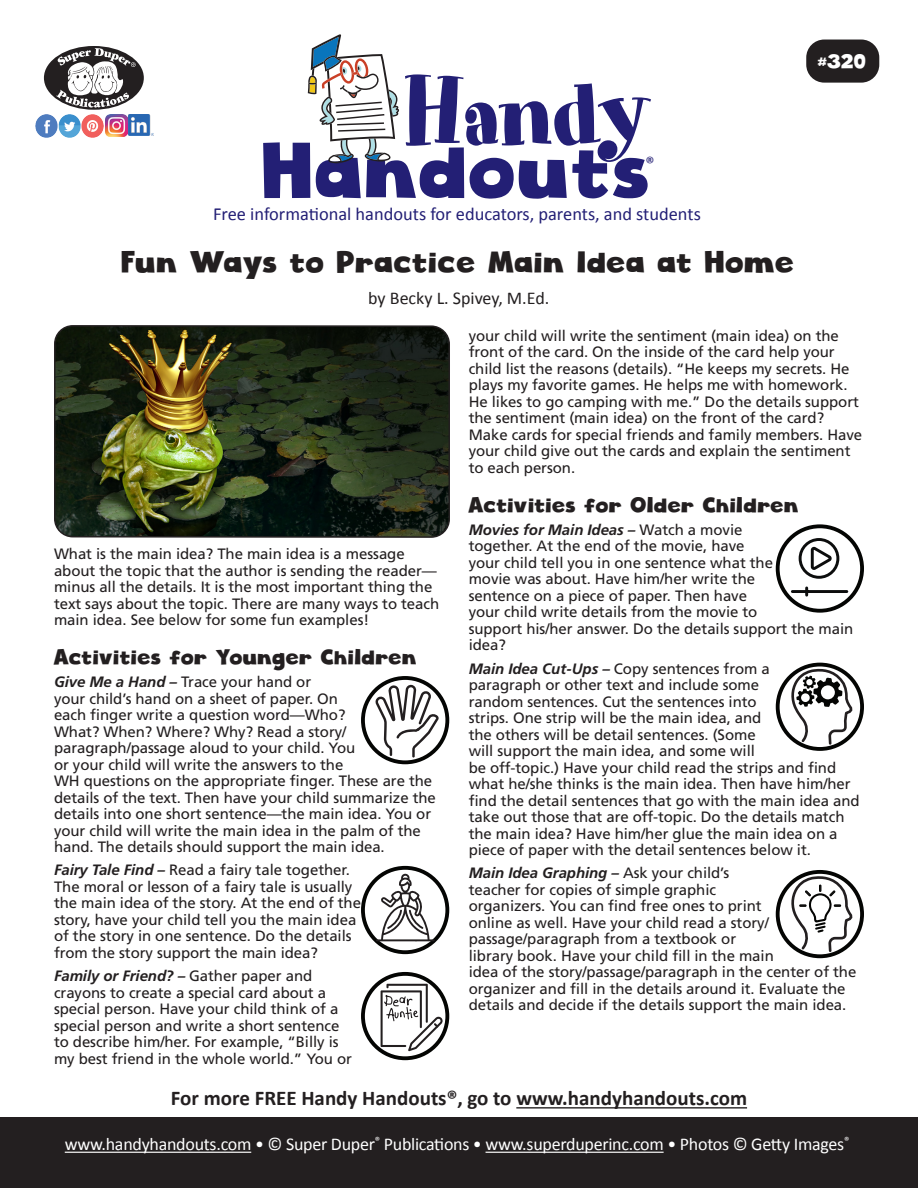
<style>
.page{position:relative;width:918px;height:1188px;background:#fff}
.page>*{position:absolute;margin:0;border:0;box-sizing:border-box;transform-origin:0 0}
.t1{font:93.75px "Art Department JNL";letter-spacing:-.03em;color:#231f75}
.t2{font:76.8px "Cloudy Witha Chanceof Love";color:#231f75}
.HH_Title{font:30px "Cloudy Witha Chanceof Love";color:#231f20}
.HH_Bullets{font:21px "Cloudy Witha Chanceof Love";letter-spacing:-.005em;color:#231f20}
.HH_TEXT{font:700 21px "Calibri";color:#231f20}
.t3{font:19.5px "Cloudy Witha Chanceof Love";color:#fff}
.t4{font:18.45px "Calibri";color:#231f75}
.t5{font:18px "Calibri";letter-spacing:-.015em;color:#fff}
.HH_Author{font:18px "Calibri";color:#231f20}
.t6{font:18px "Calibri";color:#231f75}
.HH_Bullets-2{font:15px/16.5px "Frutiger";letter-spacing:-.005em;color:#231f20}
.s1{font-weight:700;font-style:italic}
</style>
<div class="page">
<hr style="left:516px;top:1107px;width:231px;height:2px;background:#231f20">
<div style="left:806px;top:40px;width:73px;height:43px;background:#231f20;border-radius:18px"></div>
<div style="left:0;top:1118px;width:918px;height:70px;background:#231f20"></div>
<div style="left:44px;top:46px;width:100px;height:64px;background:#231f20;border-radius:50%"></div>
<svg style="left:56px;top:48px;width:80px;height:60px"></svg>
<img style="left:36px;top:115px;width:68px;height:22px">
<img style="left:106px;top:115px;width:21px;height:21px">
<hr style="left:65px;top:1152px;width:186px;height:1px;background:#fff">
<hr style="left:486px;top:1152px;width:178px;height:1px;background:#fff">
<img style="left:129px;top:115px;width:24px;height:21px">
<svg style="left:308px;top:34px;width:91px;height:129px"></svg>
<img style="left:55px;top:328px;width:392px;height:207px">
<div style="left:54px;top:325px;width:396px;height:213px;border:2px solid #231f20;border-radius:18px"></div>
<svg style="left:375px;top:685px;width:64px;height:73px"></svg>
<div style="left:361px;top:676px;width:88px;height:88px;border:4px solid #040503;border-radius:50%"></div>
<div style="left:361px;top:866px;width:88px;height:88px;border:4px solid #040503;border-radius:50%"></div>
<svg style="left:376px;top:872px;width:59px;height:69px"></svg>
<div style="left:361px;top:972px;width:88px;height:88px;border:4px solid #040503;border-radius:50%"></div>
<svg style="left:381px;top:983px;width:62px;height:68px"></svg>
<svg style="left:789px;top:537px;width:61px;height:61px"></svg>
<div style="left:776px;top:524px;width:88px;height:89px;border:4px solid #040503;border-radius:50%"></div>
<div style="left:776px;top:663px;width:88px;height:88px;border:4px solid #040503;border-radius:50%"></div>
<div style="left:776px;top:870px;width:88px;height:88px;border:4px solid #040503;border-radius:50%"></div>
<svg style="left:788px;top:666px;width:68px;height:452px"></svg>
<p class="t1" style="left:402px;top:57px;width:252px">Handy</p>
<p class="t2" style="left:264px;top:123px;width:391px">Handouts</p>
<p class="t6" style="left:646px;top:150px;width:11px">®</p>
<p class="t4" style="left:213px;top:201px;width:489px">Free informational handouts for educators, parents, and students</p>
<p class="HH_Title" style="left:122px;top:243px;width:675px">Fun Ways to Practice Main Idea at Home</p>
<p class="HH_Author" style="left:368px;top:286px;width:183px">by Becky L. Spivey, M.Ed.</p>
<p class="t3" style="left:819px;top:49px;width:50px">#320</p>
<p class="HH_Bullets-2" style="left:54px;top:546px;width:387px">What is the main idea? The main idea is a message about the topic that the author is sending the reader— minus all the details. It is the most important thing the text says about the topic. There are many ways to teach main idea. See below for some fun examples!</p>
<p class="HH_Bullets" style="left:54px;top:644px;width:365px">Activities for Younger Children</p>
<p class="HH_Bullets-2" style="left:54px;top:674px;width:383px"><span class="s1">Give Me a Hand –</span> Trace your hand or<br>your child’s hand on a sheet of paper. On<br>each finger write a question word—Who?<br>What? When? Where? Why? Read a story/ paragraph/passage aloud to your child. You<br>or your child will write the answers to the<br>WH questions on the appropriate finger. These are the details of the text. Then have your child summarize the details into one short sentence—the main idea. You or your child will write the main idea in the palm of the hand. The details should support the main idea.</p>
<p class="HH_Bullets-2" style="left:54px;top:862px;width:309px"><span class="s1">Fairy Tale Find –</span> Read a fairy tale together.<br>The moral or lesson of a fairy tale is usually the main idea of the story. At the end of the story, have your child tell you the main idea of the story in one sentence. Do the details from the story support the main idea?</p>
<p class="HH_Bullets-2" style="left:54px;top:968px;width:300px"><span class="s1">Family or Friend? –</span> Gather paper and crayons to create a special card about a special person. Have your child think of a special person and write a short sentence to describe him/her. For example, “Billy is my best friend in the whole world.” You or</p>
<p class="HH_Bullets-2" style="left:469px;top:327px;width:395px">your child will write the sentiment (main idea) on the front of the card. On the inside of the card help your child list the reasons (details). “He keeps my secrets. He plays my favorite games. He helps me with homework.<br>He likes to go camping with me.” Do the details support the sentiment (main idea) on the front of the card?<br>Make cards for special friends and family members. Have your child give out the cards and explain the sentiment to each person.</p>
<p class="HH_Bullets" style="left:469px;top:491px;width:333px">Activities for Older Children</p>
<p class="HH_Bullets-2" style="left:469px;top:521px;width:386px"><span class="s1">Movies for Main Ideas –</span> Watch a movie<br>together. At the end of the movie, have<br>your child tell you in one sentence what the<br>movie was about. Have him/her write the<br>sentence on a piece of paper. Then have<br>your child write details from the movie to<br>support his/her answer. Do the details support the main idea?</p>
<p class="HH_Bullets-2" style="left:469px;top:660px;width:393px"><span class="s1">Main Idea Cut-Ups –</span> Copy sentences from a<br>paragraph or other text and include some<br>random sentences. Cut the sentences into<br>strips. One strip will be the main idea, and<br>the others will be detail sentences. (Some<br>will support the main idea, and some will<br>be off-topic.) Have your child read the strips and find what he/she thinks is the main idea. Then have him/her find the detail sentences that go with the main idea and take out those that are off-topic. Do the details match the main idea? Have him/her glue the main idea on a piece of paper with the detail sentences below it.</p>
<p class="HH_Bullets-2" style="left:469px;top:865px;width:389px"><span class="s1">Main Idea Graphing –</span> Ask your child’s<br>teacher for copies of simple graphic<br>organizers. You can find free ones to print<br>online as well. Have your child read a story/ passage/paragraph from a textbook or<br>library book. Have your child fill in the main<br>idea of the story/passage/paragraph in the center of the organizer and fill in the details around it. Evaluate the details and decide if the details support the main idea.</p>
<p class="HH_TEXT" style="left:171px;top:1084px;width:578px">For more FREE Handy Handouts®, go to www.handyhandouts.com</p>
<p class="t5" style="left:65px;top:1132px;width:786px">www.handyhandouts.com • © Super Duper<sup>®</sup> Publications • www.superduperinc.com • Photos © Getty Images<sup>®</sup></p>
</div>
